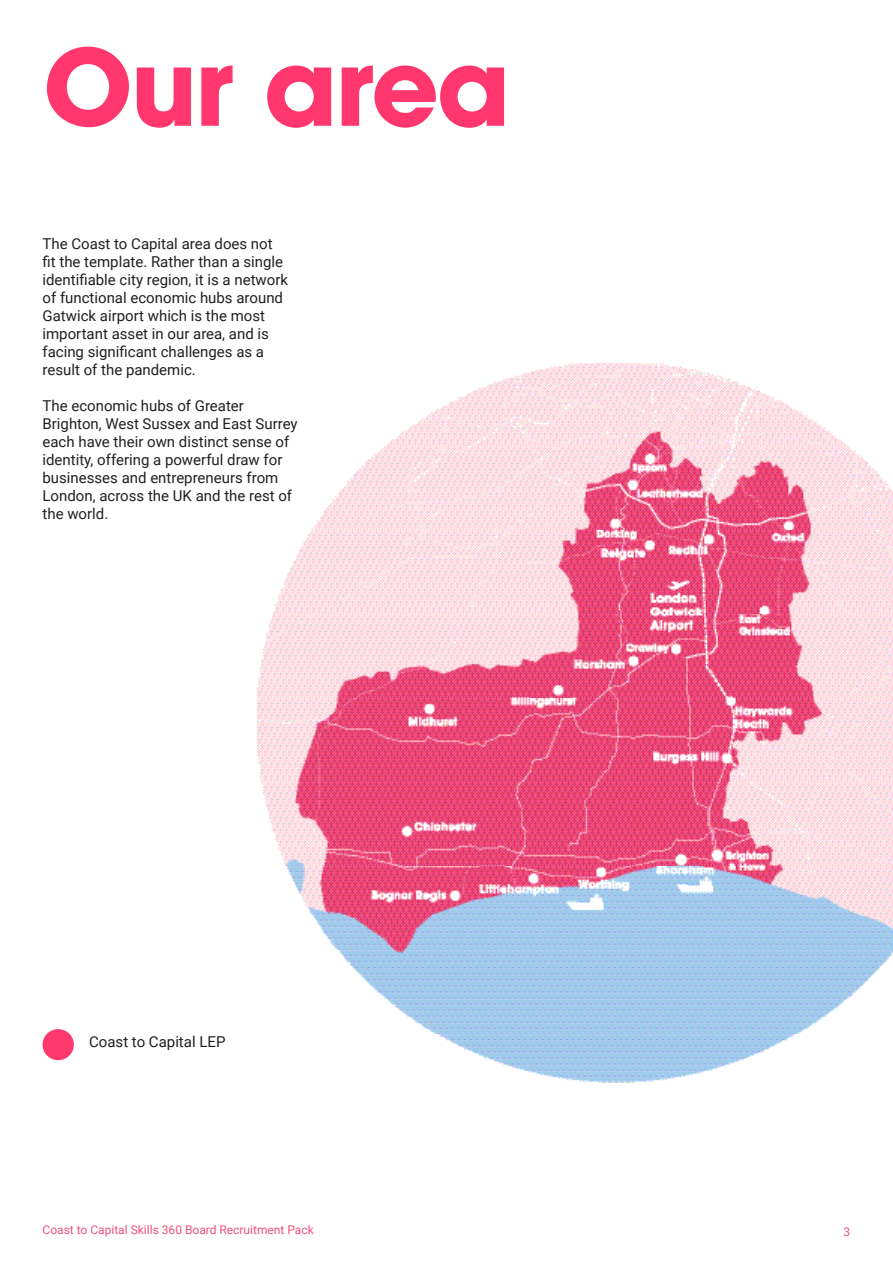
<style>
.page{position:relative;width:893px;height:1263px;background:#fff}
.page>*{position:absolute;margin:0;border:0;box-sizing:border-box;transform-origin:0 0}
.t1{font:700 105px "ITC Avant Garde Pro";letter-spacing:-.02em;color:#ff376e}
.Paragraph_Style_Robo{font:15px/18px "Roboto";color:#231f20}
.t2{font:12px "Roboto";color:#f0517d}
</style>
<div class="page">
<img style="left:257px;top:364px;width:636px;height:718px">
<div style="left:43px;top:1029px;width:31px;height:31px;background:#ff386e;border-radius:50%"></div>
<p class="t1" style="left:43px;top:17px;width:469px">Our area</p>
<p class="Paragraph_Style_Robo" style="left:43px;top:234px;width:247px">The Coast to Capital area does not fit the template. Rather than a single identifiable city region, it is a network of functional economic hubs around Gatwick airport which is the most important asset in our area, and is facing significant challenges as a result of the pandemic.</p>
<p class="Paragraph_Style_Robo" style="left:43px;top:396px;width:257px">The economic hubs of Greater<br>Brighton, West Sussex and East Surrey each have their own distinct sense of identity, offering a powerful draw for businesses and entrepreneurs from<br>London, across the UK and the rest of the world.</p>
<p class="Paragraph_Style_Robo" style="left:89px;top:1032px;width:138px">Coast to Capital LEP</p>
<p class="t2" style="left:43px;top:1222px;width:273px">Coast to Capital Skills 360 Board Recruitment Pack</p>
<p class="t2" style="left:843px;top:1223px;width:8px">3</p>
</div>
